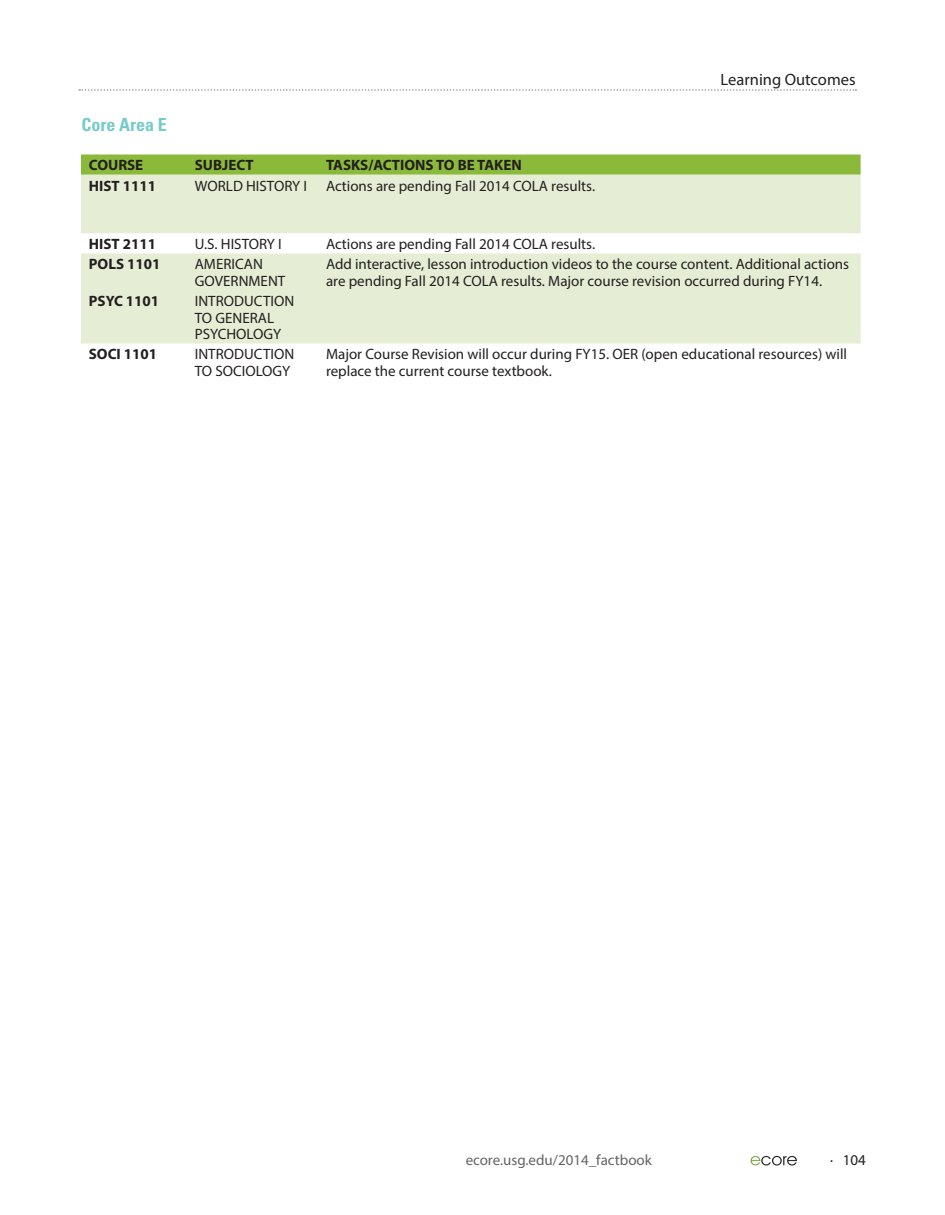
<style>
.page{position:relative;width:945px;height:1215px;background:#fff}
.page>*{position:absolute;margin:0;border:0;box-sizing:border-box;transform-origin:0 0}
.t1{font:700 condensed 18px "Univers";color:#76cbc9}
.t2{font:16.5px "Myriad Pro";color:#231f20}
.t3{font:15px/16.5px "Myriad Pro";color:#231f20}
.t4{font:700 15px "Myriad Pro";color:#231f20}
.t5{font:700 15px "Myriad Pro";color:#231f20}
</style>
<div class="page">
<svg style="left:751px;top:1156px;width:46px;height:10px"></svg>
<svg style="left:79px;top:89px;width:777px;height:2px"></svg>
<svg style="left:81px;top:154px;width:780px;height:21px"></svg>
<svg style="left:81px;top:175px;width:780px;height:169px;fill:#e5eed5"></svg>
<p class="t1" style="left:82px;top:114px;width:87px">Core Area E</p>
<p class="t5" style="left:89px;top:155px;width:56px">COURSE</p>
<p class="t5" style="left:195px;top:155px;width:60px">SUBJECT</p>
<p class="t4" style="left:326px;top:155px;width:197px">TASKS/ACTIONS TO BE TAKEN</p>
<p class="t4" style="left:89px;top:176px;width:69px">HIST 1111</p>
<p class="t3" style="left:195px;top:177px;width:114px">WORLD HISTORY I</p>
<p class="t3" style="left:326px;top:177px;width:271px">Actions are pending Fall 2014 COLA results.</p>
<p class="t2" style="left:721px;top:69px;width:136px">Learning Outcomes</p>
<p class="t4" style="left:89px;top:234px;width:69px">HIST 2111</p>
<p class="t3" style="left:195px;top:235px;width:89px">U.S. HISTORY I</p>
<p class="t3" style="left:326px;top:235px;width:271px">Actions are pending Fall 2014 COLA results.</p>
<p class="t4" style="left:89px;top:254px;width:73px">POLS 1101</p>
<p class="t3" style="left:195px;top:256px;width:92px">AMERICAN<br>GOVERNMENT</p>
<p class="t3" style="left:326px;top:256px;width:525px">Add interactive, lesson introduction videos to the course content. Additional actions are pending Fall 2014 COLA results. Major course revision occurred during FY14.</p>
<p class="t4" style="left:89px;top:291px;width:72px">PSYC 1101</p>
<p class="t3" style="left:195px;top:292px;width:101px">INTRODUCTION<br>TO GENERAL<br>PSYCHOLOGY</p>
<p class="t4" style="left:89px;top:344px;width:70px">SOCI 1101</p>
<p class="t3" style="left:195px;top:346px;width:101px">INTRODUCTION<br>TO SOCIOLOGY</p>
<p class="t3" style="left:326px;top:346px;width:523px">Major Course Revision will occur during FY15. OER (open educational resources) will replace the current course textbook.</p>
<p class="t3" style="left:466px;top:1151px;width:188px">ecore.usg.edu/2014_factbook</p>
<p class="t3" style="left:830px;top:1151px;width:37px">· 104</p>
</div>
